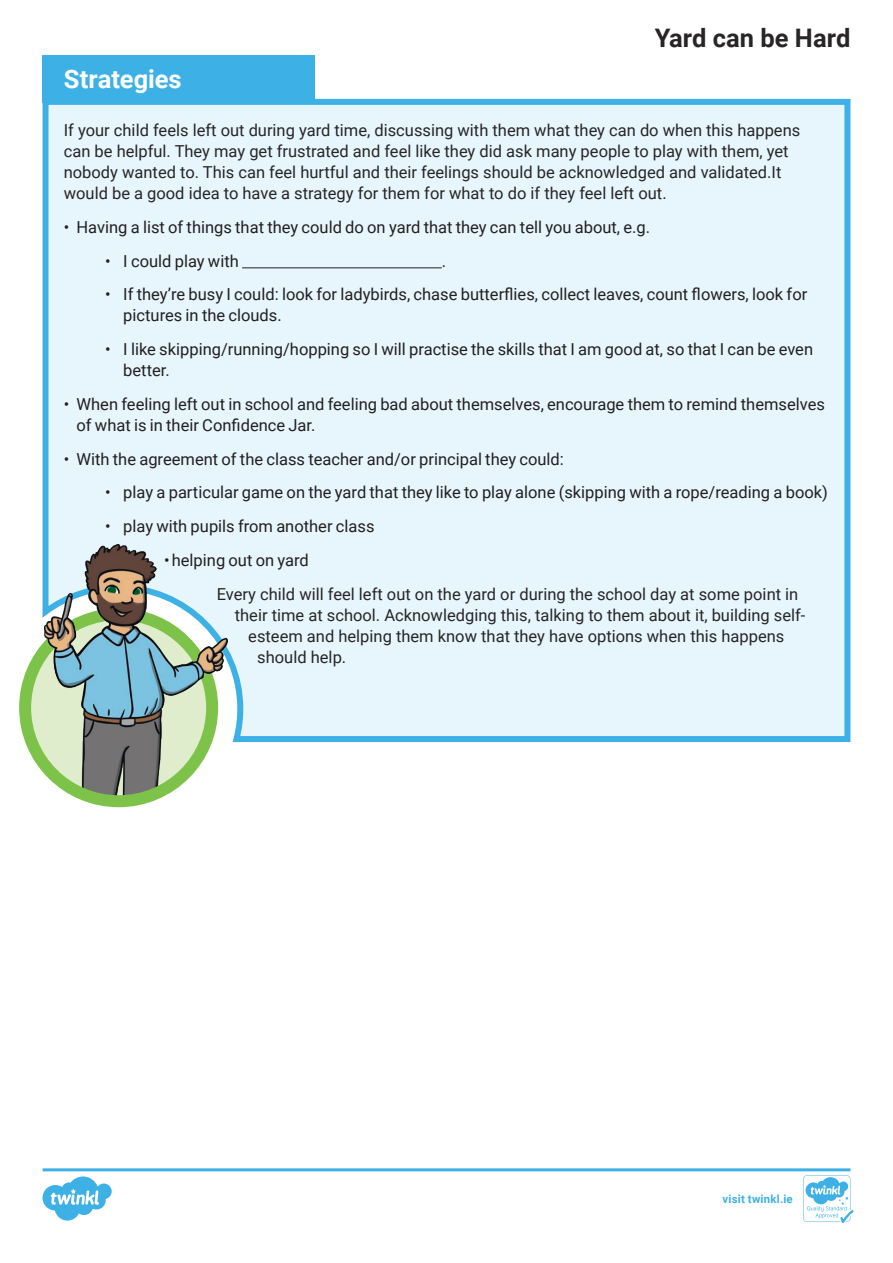
<style>
.page{position:relative;width:893px;height:1263px;background:#fff}
.page>*{position:absolute;margin:0;border:0;box-sizing:border-box;transform-origin:0 0}
.Heading_2{font:700 25.5px "Roboto";color:#282526}
.Heading_2-2{font:700 25.5px "Roboto";color:#fff}
.t1{font:16.5px/21px "Roboto";color:#231f20}
.Adult_Body_Copy{font:16.5px/21px "Roboto";color:#282526}
.t2{font:700 11.4px "Roboto";letter-spacing:.015em;color:#3db1e5}
</style>
<div class="page">
<div style="left:37px;top:96px;width:814px;height:647px;background:#e6f6fc"></div>
<hr style="left:242px;top:267px;width:200px;height:1px;background:#231f20">
<div style="left:43px;top:55px;width:272px;height:48px;background:#3db1e5"></div>
<svg style="left:25px;top:614px;width:187px;height:187px"></svg>
<img style="left:45px;top:708px;width:167px;height:93px">
<div style="left:19px;top:608px;width:199px;height:199px;border:12px solid #7dc34a;border-radius:50%"></div>
<img style="left:45px;top:544px;width:182px;height:164px">
<svg style="left:43px;top:1168px;width:810px;height:55px"></svg>
<p class="Heading_2-2" style="left:64px;top:61px;width:119px">Strategies</p>
<p class="Heading_2" style="left:655px;top:20px;width:197px">Yard can be Hard</p>
<p class="Adult_Body_Copy" style="left:64px;top:119px;width:738px">If your child feels left out during yard time, discussing with them what they can do when this happens can be helpful. They may get frustrated and feel like they did ask many people to play with them, yet nobody wanted to. This can feel hurtful and their feelings should be acknowledged and validated.It would be a good idea to have a strategy for them for what to do if they feel left out.</p>
<p class="t1" style="left:64px;top:216px;width:588px">• Having a list of things that they could do on yard that they can tell you about, e.g.</p>
<p class="t1" style="left:105px;top:250px;width:135px">• I could play with</p>
<p class="t1" style="left:442px;top:250px;width:6px">.</p>
<p class="t1" style="left:123px;top:283px;width:685px;text-indent:-18px">• If they’re busy I could: look for ladybirds, chase butterflies, collect leaves, count flowers, look for pictures in the clouds.</p>
<p class="t1" style="left:123px;top:338px;width:691px;text-indent:-18px">• I like skipping/running/hopping so I will practise the skills that I am good at, so that I can be even better.</p>
<p class="t1" style="left:77px;top:393px;width:750px;text-indent:-13px">• When feeling left out in school and feeling bad about themselves, encourage them to remind themselves of what is in their Confidence Jar.</p>
<p class="t1" style="left:64px;top:448px;width:502px">• With the agreement of the class teacher and/or principal they could:</p>
<p class="t1" style="left:105px;top:481px;width:724px">• play a particular game on the yard that they like to play alone (skipping with a rope/reading a book)</p>
<p class="t1" style="left:105px;top:515px;width:271px">• play with pupils from another class</p>
<p class="t1" style="left:164px;top:549px;width:146px">•helping out on yard</p>
<p class="Adult_Body_Copy" style="left:217px;top:583px;width:583px">Every child will feel left out on the yard or during the school day at some point in</p>
<p class="Adult_Body_Copy" style="left:235px;top:604px;width:572px">their time at school. Acknowledging this, talking to them about it, building self-</p>
<p class="Adult_Body_Copy" style="left:248px;top:625px;width:538px">esteem and helping them know that they have options when this happens</p>
<p class="Adult_Body_Copy" style="left:257px;top:646px;width:90px">should help.</p>
<p class="t2" style="left:723px;top:1191px;width:72px">visit twinkl.ie</p>
</div>
